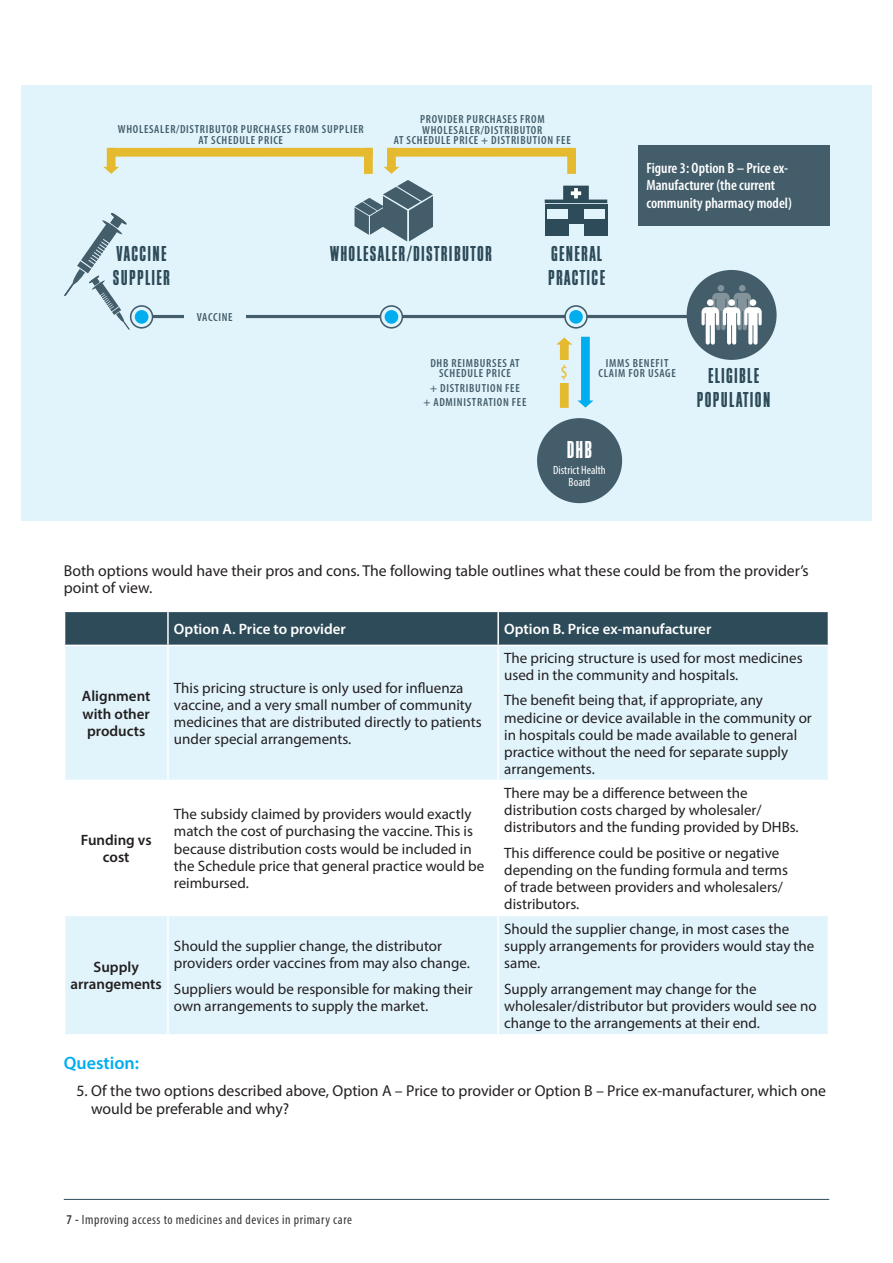
<style>
.page{position:relative;width:893px;height:1263px;background:#fff}
.page>*{position:absolute;margin:0;border:0;box-sizing:border-box;transform-origin:0 0}
.Infographic_sub_lar{font:25.5px "Block Gothic Bold Extra Cond";color:#fff}
.Content_-_Body_copy{font:22.5px/24px "Block Gothic Bold Extra Cond";letter-spacing:.06em;color:#2e4b59}
.Content_-_Body_copy-2{font:600 18px "Myriad Pro";color:#00aeef}
.Infographic_sub_sub{font:600 condensed 18px "Myriad Pro";color:#e9c144}
.Content_-_Body_copy-3{font:15.75px/17.2px "Myriad Pro";color:#231f20}
.Content_-_Body_copy-4{font:15px/17.2px "Myriad Pro";color:#231f20}
.Content_-_Body_copy-5{font:600 condensed 15px/17.2px "Myriad Pro";color:#fff}
.Content_-_Body_copy-6{font:600 15px/17.2px "Myriad Pro";color:#231f20;text-align:center}
.Content_-_Body_copy-7{font:600 15px "Myriad Pro";color:#fff}
.t1{font:condensed 13.5px "Myriad Pro";letter-spacing:.04em;color:#231f20}
.Infographic_sub_sub-2{font:condensed 12px/12px "Myriad Pro";color:#fff;text-align:center}
.Infographic_sub_sub-3{font:600 condensed 11.7px/10.4px "Myriad Pro";letter-spacing:.06em;color:#435d6a;text-align:center}
.s1{font-weight:600}
</style>
<div class="page">
<hr style="left:64px;top:1199px;width:765px;height:1px;background:#2e4b59">
<div style="left:21px;top:85px;width:851px;height:435px;background:#e1f4fc"></div>
<div style="left:687px;top:270px;width:90px;height:90px;background:#435d6a;border-radius:50%"></div>
<svg style="left:701px;top:285px;width:61px;height:60px"></svg>
<hr style="left:142px;top:315px;width:551px;height:3px;background:#435d6a">
<svg style="left:556px;top:337px;width:37px;height:71px"></svg>
<div style="left:638px;top:145px;width:191px;height:81px;background:#435d6a"></div>
<div style="left:109px;top:148px;width:264px;height:9px;background:#e6ba2f"></div>
<svg style="left:103px;top:148px;width:16px;height:26px"></svg>
<div style="left:388px;top:148px;width:184px;height:9px;background:#e6ba2f"></div>
<svg style="left:383px;top:148px;width:16px;height:26px"></svg>
<div style="left:567px;top:148px;width:9px;height:26px;background:#e6ba2f"></div>
<div style="left:364px;top:148px;width:9px;height:26px;background:#e6ba2f"></div>
<svg style="left:64px;top:213px;width:66px;height:117px"></svg>
<div style="left:545px;top:204px;width:62px;height:30px;background:#2e4b59"></div>
<hr style="left:545px;top:235px;width:62px;height:1px;background:#2e4b59">
<svg style="left:545px;top:186px;width:62px;height:17px"></svg>
<div style="left:547px;top:209px;width:21px;height:10px;background:#e1f4fc"></div>
<div style="left:584px;top:209px;width:21px;height:10px;background:#e1f4fc"></div>
<div style="left:569px;top:224px;width:10px;height:12px;background:#e1f4fc"></div>
<div style="left:577px;top:224px;width:7px;height:12px;background:#e1f4fc"></div>
<svg style="left:131px;top:306px;width:22px;height:22px"></svg>
<div style="left:130px;top:305px;width:23px;height:24px;border:2px solid #435d6a;border-radius:50%"></div>
<div style="left:135px;top:310px;width:13px;height:14px;background:#00aeef;border-radius:50%"></div>
<svg style="left:380px;top:306px;width:22px;height:22px"></svg>
<div style="left:380px;top:305px;width:23px;height:24px;border:2px solid #435d6a;border-radius:50%"></div>
<div style="left:385px;top:310px;width:13px;height:14px;background:#00aeef;border-radius:50%"></div>
<svg style="left:565px;top:306px;width:22px;height:22px"></svg>
<div style="left:564px;top:305px;width:24px;height:24px;border:2px solid #435d6a;border-radius:50%"></div>
<div style="left:569px;top:310px;width:14px;height:14px;background:#00aeef;border-radius:50%"></div>
<div style="left:184px;top:302px;width:61px;height:26px;background:#e1f4fc"></div>
<div style="left:65px;top:612px;width:763px;height:33px;background:#2e4b59"></div>
<svg style="left:65px;top:646px;width:763px;height:388px;fill:#e1f4fc"></svg>
<hr style="left:167px;top:612px;width:2px;height:33px;background:#fff">
<hr style="left:497px;top:612px;width:2px;height:33px;background:#fff">
<hr style="left:167px;top:646px;width:2px;height:134px;background:#fff">
<hr style="left:497px;top:646px;width:2px;height:134px;background:#fff">
<hr style="left:64px;top:780px;width:104px;height:1px;background:#fff">
<hr style="left:168px;top:780px;width:330px;height:1px;background:#fff">
<hr style="left:167px;top:781px;width:2px;height:134px;background:#fff">
<hr style="left:498px;top:780px;width:331px;height:1px;background:#fff">
<hr style="left:497px;top:781px;width:2px;height:134px;background:#fff">
<hr style="left:64px;top:915px;width:104px;height:1px;background:#fff">
<hr style="left:168px;top:915px;width:330px;height:1px;background:#fff">
<hr style="left:167px;top:916px;width:2px;height:118px;background:#fff">
<hr style="left:498px;top:915px;width:331px;height:1px;background:#fff">
<hr style="left:497px;top:916px;width:2px;height:118px;background:#fff">
<div style="left:537px;top:418px;width:85px;height:85px;background:#435d6a;border-radius:50%"></div>
<div style="left:548px;top:360px;width:33px;height:23px;background:#e1f4fc"></div>
<svg style="left:354px;top:180px;width:79px;height:62px"></svg>
<p class="Infographic_sub_sub-3" style="left:118px;top:125px;width:247px">WHOLESALER/DISTRIBUTOR PURCHASES FROM SUPPLIER<br>AT SCHEDULE PRICE</p>
<p class="Infographic_sub_sub-3" style="left:394px;top:114px;width:179px">PROVIDER PURCHASES FROM<br>WHOLESALER/DISTRIBUTOR<br>AT SCHEDULE PRICE + DISTRIBUTION FEE</p>
<p class="Content_-_Body_copy" style="left:330px;top:241px;width:163px">WHOLESALER/DISTRIBUTOR</p>
<p class="Content_-_Body_copy" style="left:113px;top:241px;width:59px">VACCINE<br>SUPPLIER</p>
<p class="Content_-_Body_copy" style="left:548px;top:241px;width:58px">GENERAL<br>PRACTICE</p>
<p class="Infographic_sub_sub-3" style="left:197px;top:312px;width:37px">VACCINE</p>
<p class="Content_-_Body_copy-5" style="left:646px;top:160px;width:147px">Figure 3: Option B – Price ex-<br>Manufacturer (the current community pharmacy model)</p>
<p class="Infographic_sub_sub-3" style="left:430px;top:358px;width:91px">DHB REIMBURSES AT<br>SCHEDULE PRICE</p>
<p class="Infographic_sub_sub-3" style="left:430px;top:383px;width:91px">+ DISTRIBUTION FEE</p>
<p class="Infographic_sub_sub-3" style="left:423px;top:397px;width:105px">+ ADMINISTRATION FEE</p>
<p class="Infographic_sub_sub" style="left:561px;top:363px;width:9px">$</p>
<p class="Infographic_sub_sub-3" style="left:599px;top:358px;width:79px">IMMS BENEFIT<br>CLAIM FOR USAGE</p>
<p class="Infographic_sub_lar" style="left:567px;top:432px;width:27px">DHB</p>
<p class="Infographic_sub_sub-2" style="left:553px;top:464px;width:54px">District Health<br>Board</p>
<p class="Content_-_Body_copy" style="left:697px;top:363px;width:75px;text-align:center">ELIGIBLE<br>POPULATION</p>
<p class="Content_-_Body_copy-3" style="left:64px;top:561px;width:746px">Both options would have their pros and cons. The following table outlines what these could be from the provider’s point of view.</p>
<p class="Content_-_Body_copy-7" style="left:174px;top:619px;width:173px">Option A. Price to provider</p>
<p class="Content_-_Body_copy-7" style="left:504px;top:619px;width:209px">Option B. Price ex-manufacturer</p>
<p class="Content_-_Body_copy-6" style="left:82px;top:687px;width:70px">Alignment with other products</p>
<p class="Content_-_Body_copy-4" style="left:174px;top:679px;width:309px">This pricing structure is only used for influenza vaccine, and a very small number of community medicines that are distributed directly to patients under special arrangements.</p>
<p class="Content_-_Body_copy-6" style="left:81px;top:831px;width:72px">Funding vs cost</p>
<p class="Content_-_Body_copy-4" style="left:174px;top:805px;width:312px">The subsidy claimed by providers would exactly match the cost of purchasing the vaccine. This is because distribution costs would be included in the Schedule price that general practice would be reimbursed.</p>
<p class="Content_-_Body_copy-6" style="left:71px;top:958px;width:93px">Supply arrangements</p>
<p class="Content_-_Body_copy-4" style="left:174px;top:937px;width:297px">Should the supplier change, the distributor providers order vaccines from may also change.</p>
<p class="Content_-_Body_copy-4" style="left:174px;top:980px;width:300px">Suppliers would be responsible for making their own arrangements to supply the market.</p>
<p class="Content_-_Body_copy-4" style="left:504px;top:649px;width:300px">The pricing structure is used for most medicines used in the community and hospitals.</p>
<p class="Content_-_Body_copy-4" style="left:504px;top:691px;width:309px">The benefit being that, if appropriate, any medicine or device available in the community or in hospitals could be made available to general practice without the need for separate supply arrangements.</p>
<p class="Content_-_Body_copy-4" style="left:504px;top:784px;width:296px">There may be a difference between the distribution costs charged by wholesaler/ distributors and the funding provided by DHBs.</p>
<p class="Content_-_Body_copy-4" style="left:504px;top:844px;width:285px">This difference could be positive or negative depending on the funding formula and terms of trade between providers and wholesalers/ distributors.</p>
<p class="Content_-_Body_copy-4" style="left:504px;top:920px;width:312px">Should the supplier change, in most cases the supply arrangements for providers would stay the same.</p>
<p class="Content_-_Body_copy-4" style="left:504px;top:980px;width:314px">Supply arrangement may change for the wholesaler/distributor but providers would see no change to the arrangements at their end.</p>
<p class="Content_-_Body_copy-2" style="left:64px;top:1052px;width:77px">Question:</p>
<p class="Content_-_Body_copy-3" style="left:91px;top:1081px;width:736px;line-height:18px;text-indent:-15px">5. Of the two options described above, Option A – Price to provider or Option B – Price ex-manufacturer, which one would be preferable and why?</p>
<p class="t1" style="left:66px;top:1211px;width:287px"><span class="s1">7 -</span> Improving access to medicines and devices in primary care</p>
</div>
